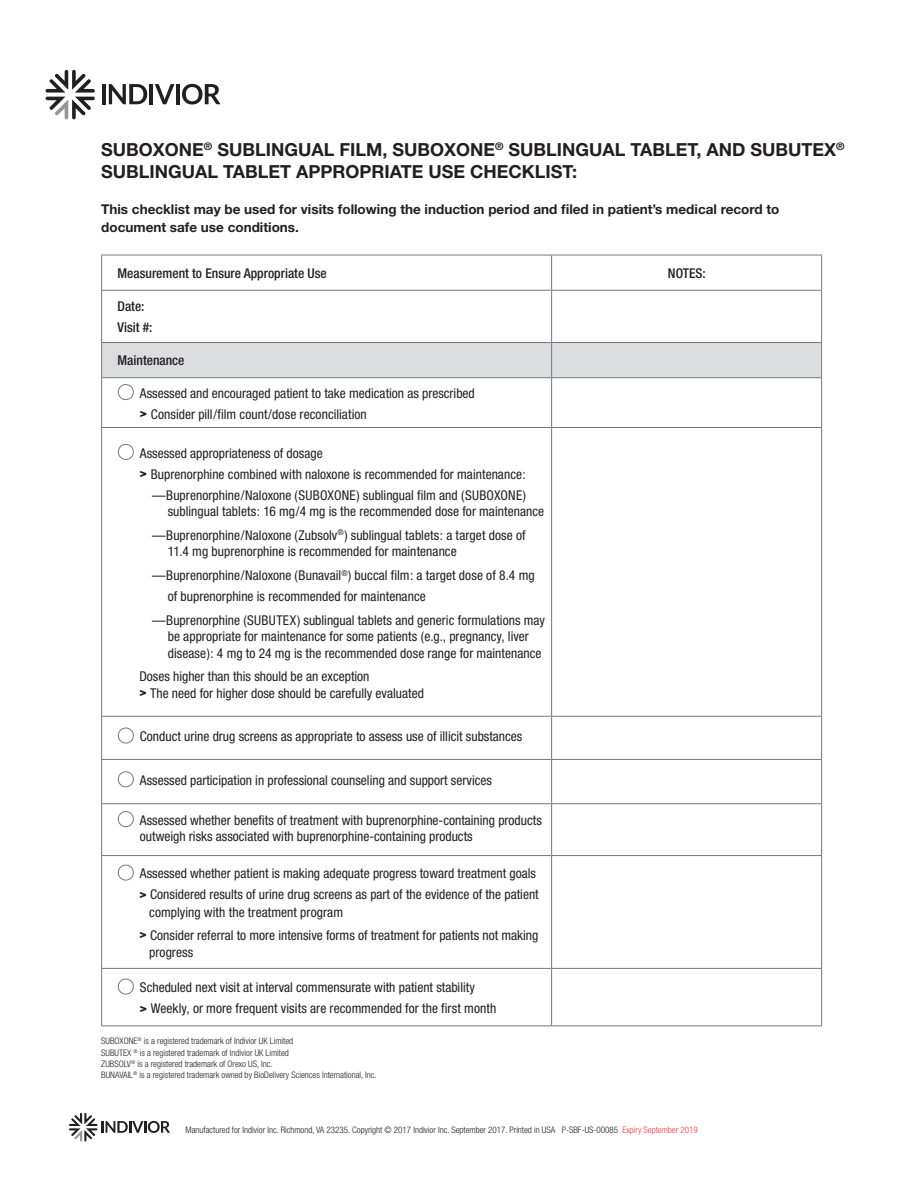
<style>
.page{position:relative;width:918px;height:1188px;background:#fff}
.page>*{position:absolute;margin:0;border:0;box-sizing:border-box;transform-origin:0 0}
.t1{font:700 18px/22.5px "Helvetica Neue";color:#231f20}
.t2{font:condensed 13.5px/16.5px "Helvetica Neue";color:#231f20}
.t3{font:700 13.5px/18px "Helvetica Neue";color:#231f20}
.t4{font:500 condensed 13.5px/21px "Helvetica Neue";color:#231f20}
.t5{font:300 condensed 9px "Helvetica Neue";color:#231f20}
.s1{font-weight:800;font-stretch:normal;font-size:12px}
.s2{color:#ee3a3e}
</style>
<div class="page">
<div style="left:102px;top:343px;width:719px;height:34px;background:#dcdddf"></div>
<hr style="left:101px;top:255px;width:451px;height:1px;background:#76787b">
<hr style="left:101px;top:255px;width:1px;height:35px;background:#76787b">
<hr style="left:552px;top:255px;width:270px;height:1px;background:#76787b">
<hr style="left:551px;top:255px;width:1px;height:35px;background:#76787b">
<hr style="left:821px;top:255px;width:1px;height:35px;background:#76787b">
<hr style="left:101px;top:290px;width:451px;height:1px;background:#76787b">
<hr style="left:101px;top:291px;width:1px;height:51px;background:#76787b">
<hr style="left:552px;top:290px;width:270px;height:1px;background:#76787b">
<hr style="left:551px;top:291px;width:1px;height:51px;background:#76787b">
<hr style="left:821px;top:291px;width:1px;height:51px;background:#76787b">
<hr style="left:101px;top:342px;width:451px;height:1px;background:#76787b">
<hr style="left:101px;top:343px;width:1px;height:34px;background:#76787b">
<hr style="left:552px;top:342px;width:270px;height:1px;background:#76787b">
<hr style="left:551px;top:343px;width:1px;height:34px;background:#76787b">
<hr style="left:821px;top:343px;width:1px;height:34px;background:#76787b">
<hr style="left:101px;top:377px;width:451px;height:1px;background:#76787b">
<hr style="left:101px;top:378px;width:1px;height:49px;background:#76787b">
<hr style="left:552px;top:377px;width:270px;height:1px;background:#76787b">
<hr style="left:551px;top:378px;width:1px;height:49px;background:#76787b">
<hr style="left:821px;top:378px;width:1px;height:49px;background:#76787b">
<hr style="left:101px;top:427px;width:451px;height:1px;background:#76787b">
<hr style="left:101px;top:428px;width:1px;height:288px;background:#76787b">
<hr style="left:552px;top:427px;width:270px;height:1px;background:#76787b">
<hr style="left:551px;top:428px;width:1px;height:288px;background:#76787b">
<hr style="left:821px;top:428px;width:1px;height:288px;background:#76787b">
<hr style="left:101px;top:716px;width:451px;height:1px;background:#76787b">
<hr style="left:101px;top:717px;width:1px;height:42px;background:#76787b">
<hr style="left:552px;top:716px;width:270px;height:1px;background:#76787b">
<hr style="left:551px;top:717px;width:1px;height:42px;background:#76787b">
<hr style="left:821px;top:717px;width:1px;height:42px;background:#76787b">
<hr style="left:101px;top:759px;width:451px;height:1px;background:#76787b">
<hr style="left:101px;top:760px;width:1px;height:43px;background:#76787b">
<hr style="left:552px;top:759px;width:270px;height:1px;background:#76787b">
<hr style="left:551px;top:760px;width:1px;height:43px;background:#76787b">
<hr style="left:821px;top:760px;width:1px;height:43px;background:#76787b">
<hr style="left:101px;top:803px;width:451px;height:1px;background:#76787b">
<hr style="left:101px;top:804px;width:1px;height:51px;background:#76787b">
<hr style="left:552px;top:803px;width:270px;height:1px;background:#76787b">
<hr style="left:551px;top:804px;width:1px;height:51px;background:#76787b">
<hr style="left:821px;top:804px;width:1px;height:51px;background:#76787b">
<hr style="left:101px;top:855px;width:451px;height:1px;background:#76787b">
<hr style="left:101px;top:856px;width:1px;height:112px;background:#76787b">
<hr style="left:552px;top:855px;width:270px;height:1px;background:#76787b">
<hr style="left:551px;top:856px;width:1px;height:112px;background:#76787b">
<hr style="left:821px;top:856px;width:1px;height:112px;background:#76787b">
<hr style="left:101px;top:968px;width:451px;height:1px;background:#76787b">
<hr style="left:101px;top:969px;width:1px;height:56px;background:#76787b">
<hr style="left:552px;top:968px;width:270px;height:1px;background:#76787b">
<hr style="left:551px;top:969px;width:1px;height:56px;background:#76787b">
<hr style="left:821px;top:969px;width:1px;height:56px;background:#76787b">
<hr style="left:101px;top:1025px;width:451px;height:1px;background:#76787b">
<hr style="left:552px;top:1025px;width:270px;height:1px;background:#76787b">
<svg style="left:118px;top:384px;width:16px;height:16px"></svg>
<svg style="left:118px;top:444px;width:16px;height:16px"></svg>
<svg style="left:118px;top:727px;width:16px;height:17px"></svg>
<svg style="left:118px;top:771px;width:16px;height:17px"></svg>
<svg style="left:118px;top:811px;width:16px;height:16px"></svg>
<svg style="left:118px;top:864px;width:16px;height:17px"></svg>
<svg style="left:118px;top:978px;width:16px;height:17px"></svg>
<svg style="left:46px;top:70px;width:49px;height:49px"></svg>
<hr style="left:102px;top:84px;width:3px;height:20px;background:#231f20">
<svg style="left:109px;top:84px;width:38px;height:20px"></svg>
<hr style="left:150px;top:84px;width:3px;height:20px;background:#231f20">
<svg style="left:155px;top:84px;width:19px;height:20px"></svg>
<hr style="left:176px;top:84px;width:4px;height:20px;background:#231f20">
<svg style="left:182px;top:84px;width:39px;height:21px"></svg>
<svg style="left:69px;top:1113px;width:101px;height:28px"></svg>
<p class="t1" style="left:101px;top:138px;width:745px">SUBOXONE<sup>®</sup> SUBLINGUAL FILM, SUBOXONE<sup>®</sup> SUBLINGUAL TABLET, AND SUBUTEX<sup>®<br></sup>SUBLINGUAL TABLET APPROPRIATE USE CHECKLIST:</p>
<p class="t3" style="left:101px;top:200px;width:680px">This checklist may be used for visits following the induction period and filed in patient’s medical record to document safe use conditions.</p>
<p class="t4" style="left:118px;top:262px;width:211px">Measurement to Ensure Appropriate Use</p>
<p class="t4" style="left:668px;top:262px;width:39px">NOTES:</p>
<p class="t4" style="left:118px;top:296px;width:36px">Date:<br>Visit #:</p>
<p class="t4" style="left:118px;top:350px;width:68px">Maintenance</p>
<p class="t2" style="left:140px;top:382px;width:336px;line-height:21px">Assessed and encouraged patient to take medication as prescribed <span class="s1">&gt;</span> Consider pill/film count/dose reconciliation</p>
<p class="t2" style="left:140px;top:442px;width:387px;line-height:21px">Assessed appropriateness of dosage<br><span class="s1">&gt;</span> Buprenorphine combined with naloxone is recommended for maintenance:</p>
<p class="t2" style="left:168px;top:487px;width:378px;text-indent:-16px">—Buprenorphine/Naloxone (SUBOXONE) sublingual film and (SUBOXONE) sublingual tablets: 16 mg/4 mg is the recommended dose for maintenance</p>
<p class="t2" style="left:168px;top:527px;width:359px;text-indent:-16px">—Buprenorphine/Naloxone (Zubsolv<sup>®</sup>) sublingual tablets: a target dose of<br>11.4 mg buprenorphine is recommended for maintenance</p>
<p class="t2" style="left:168px;top:565px;width:368px;line-height:21px;text-indent:-16px">—Buprenorphine/Naloxone (Bunavail<sup>®</sup>) buccal film: a target dose of 8.4 mg of buprenorphine is recommended for maintenance</p>
<p class="t2" style="left:168px;top:612px;width:379px;text-indent:-16px">—Buprenorphine (SUBUTEX) sublingual tablets and generic formulations may be appropriate for maintenance for some patients (e.g., pregnancy, liver disease): 4 mg to 24 mg is the recommended dose range for maintenance</p>
<p class="t2" style="left:139px;top:668px;width:286px">Doses higher than this should be an exception<br><span class="s1">&gt;</span> The need for higher dose should be carefully evaluated</p>
<p class="t2" style="left:140px;top:728px;width:384px">Conduct urine drug screens as appropriate to assess use of illicit substances</p>
<p class="t2" style="left:140px;top:772px;width:354px">Assessed participation in professional counseling and support services</p>
<p class="t2" style="left:140px;top:812px;width:403px">Assessed whether benefits of treatment with buprenorphine-containing products outweigh risks associated with buprenorphine-containing products</p>
<p class="t2" style="left:140px;top:865px;width:397px">Assessed whether patient is making adequate progress toward treatment goals</p>
<p class="t2" style="left:139px;top:886px;width:401px"><span class="s1">&gt;</span> Considered results of urine drug screens as part of the evidence of the patient</p>
<p class="t2" style="left:149px;top:903px;width:195px">complying with the treatment program</p>
<p class="t2" style="left:139px;top:927px;width:401px"><span class="s1">&gt;</span> Consider referral to more intensive forms of treatment for patients not making</p>
<p class="t2" style="left:149px;top:944px;width:46px">progress</p>
<p class="t2" style="left:140px;top:977px;width:358px;line-height:21px">Scheduled next visit at interval commensurate with patient stability<br><span class="s1">&gt;</span> Weekly, or more frequent visits are recommended for the first month</p>
<p class="t5" style="left:101px;top:1036px;width:193px">SUBOXONE<sup>®</sup> is a registered trademark of Indivior UK Limited</p>
<p class="t5" style="left:101px;top:1047px;width:189px">SUBUTEX <sup>®</sup> is a registered trademark of Indivior UK Limited</p>
<p class="t5" style="left:101px;top:1059px;width:173px">ZUBSOLV<sup>®</sup> is a registered trademark of Orexo US, Inc.</p>
<p class="t5" style="left:101px;top:1070px;width:277px">BUNAVAIL<sup>®</sup> is a registered trademark owned by BioDelivery Sciences International, Inc.</p>
<p class="t5" style="left:186px;top:1125px;width:514px">Manufactured for Indivior Inc. Richmond, VA 23235. Copyright © 2017 Indivior Inc. September 2017. Printed in USA P-SBF-US-00085 <span class="s2">Expiry September 2019</span></p>
</div>
